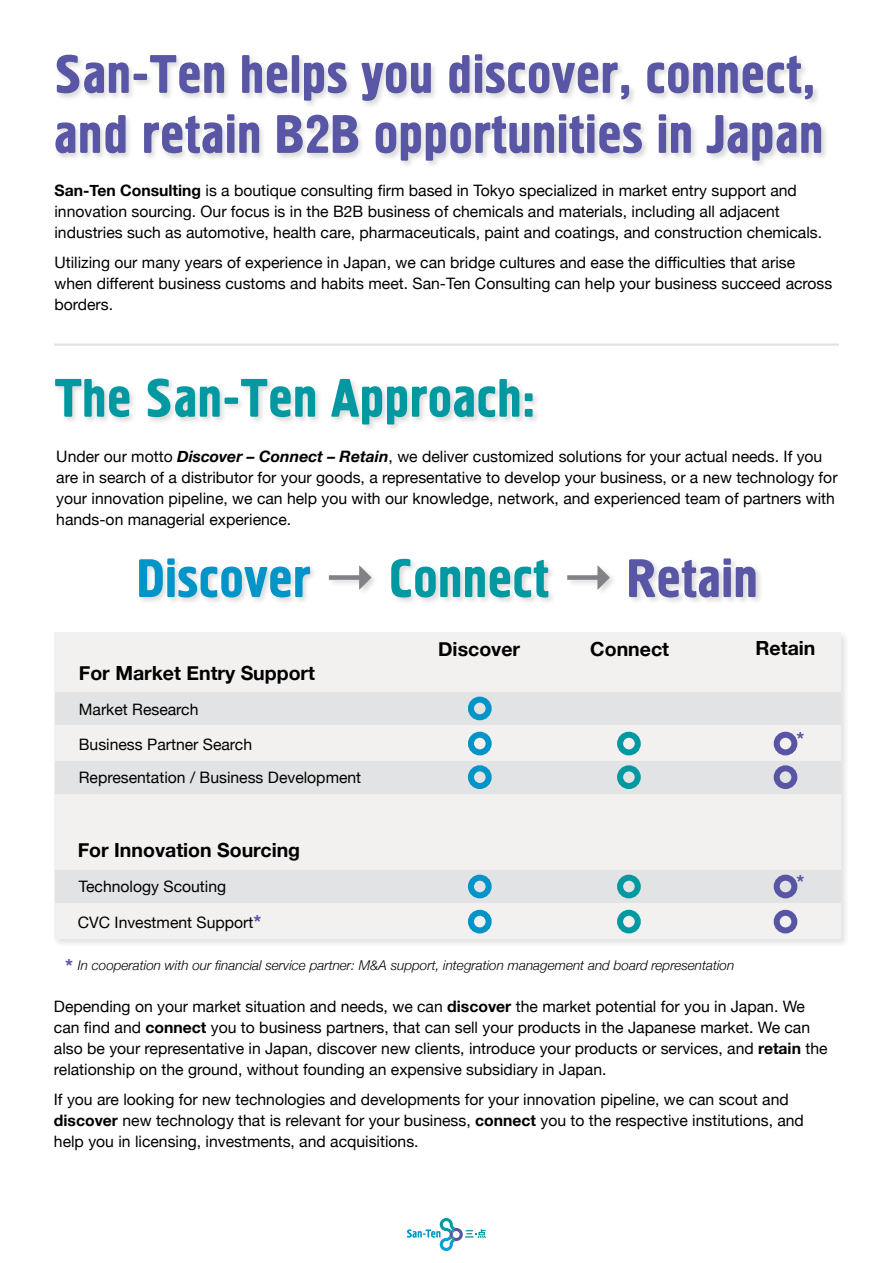
<style>
.page{position:relative;width:893px;height:1263px;background:#fff}
.page>*{position:absolute;margin:0;border:0;box-sizing:border-box;transform-origin:0 0}
.t1{font:54px/60px "Hermes C";letter-spacing:.01em;color:#5856a5}
.t2{font:54px "Hermes C";letter-spacing:.01em;color:#0094c9}
.t3{font:54px "Hermes C";letter-spacing:.01em;color:#0099a1}
.t4{font:700 19.5px "Helvetica Neue";color:#000}
.t5{font:700 19.5px "Helvetica Neue";color:#5856a5}
.t6{font:15.75px/21px "Helvetica Neue";color:#000}
.t7{font:italic 300 13.5px "Helvetica Neue";color:#000}
.s1{font-weight:700}
.s2{font-weight:700;font-style:italic}
.s3{font-family:"Lucida Grande";font-weight:700;color:#808285}
.s4{color:#0099a1}
.s5{color:#5856a5}
.s6{font-weight:700;font-style:normal;font-size:19.5px;color:#5856a5}
</style>
<div class="page">
<div style="left:54px;top:52px;width:775px;height:117px;background:#000;opacity:.15"></div>
<div style="left:53px;top:377px;width:488px;height:55px;background:#000;opacity:.15"></div>
<svg style="left:407px;top:1218px;width:79px;height:33px"></svg>
<div style="left:137px;top:556px;width:627px;height:49px;background:#000;opacity:.15"></div>
<div style="left:52px;top:630px;width:798px;height:318px;background:#000;opacity:.15"></div>
<div style="left:54px;top:632px;width:787px;height:307px;background:#f0edec"></div>
<div style="left:55px;top:870px;width:785px;height:33px;background:#e2e3e4"></div>
<div style="left:55px;top:760px;width:785px;height:33px;background:#e2e3e4"></div>
<div style="left:55px;top:692px;width:786px;height:33px;background:#e2e3e4"></div>
<div style="left:468px;top:697px;width:24px;height:23px;border:6px solid #0094c9;border-radius:50%"></div>
<div style="left:468px;top:732px;width:24px;height:23px;border:6px solid #0094c9;border-radius:50%"></div>
<div style="left:617px;top:732px;width:24px;height:23px;border:6px solid #0099a1;border-radius:50%"></div>
<div style="left:774px;top:732px;width:23px;height:23px;border:6px solid #5855a4;border-radius:50%"></div>
<div style="left:468px;top:765px;width:24px;height:24px;border:6px solid #0094c9;border-radius:50%"></div>
<div style="left:617px;top:765px;width:24px;height:24px;border:6px solid #0099a1;border-radius:50%"></div>
<div style="left:774px;top:765px;width:23px;height:24px;border:6px solid #5855a4;border-radius:50%"></div>
<div style="left:468px;top:875px;width:24px;height:23px;border:6px solid #0094c9;border-radius:50%"></div>
<div style="left:617px;top:875px;width:24px;height:23px;border:6px solid #0099a1;border-radius:50%"></div>
<div style="left:774px;top:875px;width:23px;height:23px;border:6px solid #5855a4;border-radius:50%"></div>
<div style="left:468px;top:910px;width:24px;height:23px;border:6px solid #0094c9;border-radius:50%"></div>
<div style="left:617px;top:910px;width:24px;height:23px;border:6px solid #0099a1;border-radius:50%"></div>
<div style="left:774px;top:910px;width:23px;height:23px;border:6px solid #5855a4;border-radius:50%"></div>
<hr style="left:54px;top:343px;width:785px;height:3px;background:#e2e3e4">
<h1 class="t1" style="left:54px;top:46px;width:771px">San-Ten helps you discover, connect, and retain B2B opportunities in Japan</h1>
<p class="t6" style="left:54px;top:181px;width:769px"><span class="s1">San-Ten Consulting</span> is a boutique consulting firm based in Tokyo specialized in market entry support and innovation sourcing. Our focus is in the B2B business of chemicals and materials, including all adjacent industries such as automotive, health care, pharmaceuticals, paint and coatings, and construction chemicals.</p>
<p class="t6" style="left:54px;top:253px;width:779px">Utilizing our many years of experience in Japan, we can bridge cultures and ease the difficulties that arise when different business customs and habits meet. San-Ten Consulting can help your business succeed across borders.</p>
<h1 class="t3" style="left:55px;top:368px;width:482px">The San-Ten Approach:</h1>
<p class="t6" style="left:56px;top:446px;width:783px">Under our motto <span class="s2">Discover – Connect – Retain</span>, we deliver customized solutions for your actual needs. If you are in search of a distributor for your goods, a representative to develop your business, or a new technology for your innovation pipeline, we can help you with our knowledge, network, and experienced team of partners with hands-on managerial experience.</p>
<h1 class="t2" style="left:137px;top:548px;width:622px">Discover <span class="s3">→</span> <span class="s4">Connect</span> <span class="s3">→</span> <span class="s5">Retain</span></h1>
<p class="t4" style="left:79px;top:657px;width:238px">For Market Entry Support</p>
<p class="t6" style="left:79px;top:699px;width:121px">Market Research</p>
<p class="t6" style="left:79px;top:728px;width:284px;line-height:33.6px">Business Partner Search<br>Representation / Business Development</p>
<p class="t4" style="left:78px;top:835px;width:224px">For Innovation Sourcing</p>
<p class="t6" style="left:79px;top:877px;width:149px">Technology Scouting</p>
<p class="t6" style="left:78px;top:912px;width:177px">CVC Investment Support</p>
<p class="t5" style="left:253px;top:906px;width:9px">*</p>
<p class="t4" style="left:438px;top:634px;width:83px">Discover</p>
<p class="t4" style="left:590px;top:634px;width:80px">Connect</p>
<p class="t4" style="left:755px;top:633px;width:61px">Retain</p>
<p class="t5" style="left:796px;top:724px;width:9px">*</p>
<p class="t5" style="left:796px;top:867px;width:9px">*</p>
<p class="t7" style="left:65px;top:954px;width:671px"><span class="s6">*</span> In cooperation with our financial service partner: M&amp;A support, integration management and board representation</p>
<p class="t6" style="left:54px;top:997px;width:775px">Depending on your market situation and needs, we can <span class="s1">discover</span> the market potential for you in Japan. We can find and <span class="s1">connect</span> you to business partners, that can sell your products in the Japanese market. We can also be your representative in Japan, discover new clients, introduce your products or services, and <span class="s1">retain</span> the relationship on the ground, without founding an expensive subsidiary in Japan.</p>
<p class="t6" style="left:54px;top:1090px;width:752px">If you are looking for new technologies and developments for your innovation pipeline, we can scout and <span class="s1">discover</span> new technology that is relevant for your business, <span class="s1">connect</span> you to the respective institutions, and help you in licensing, investments, and acquisitions.</p>
</div>
